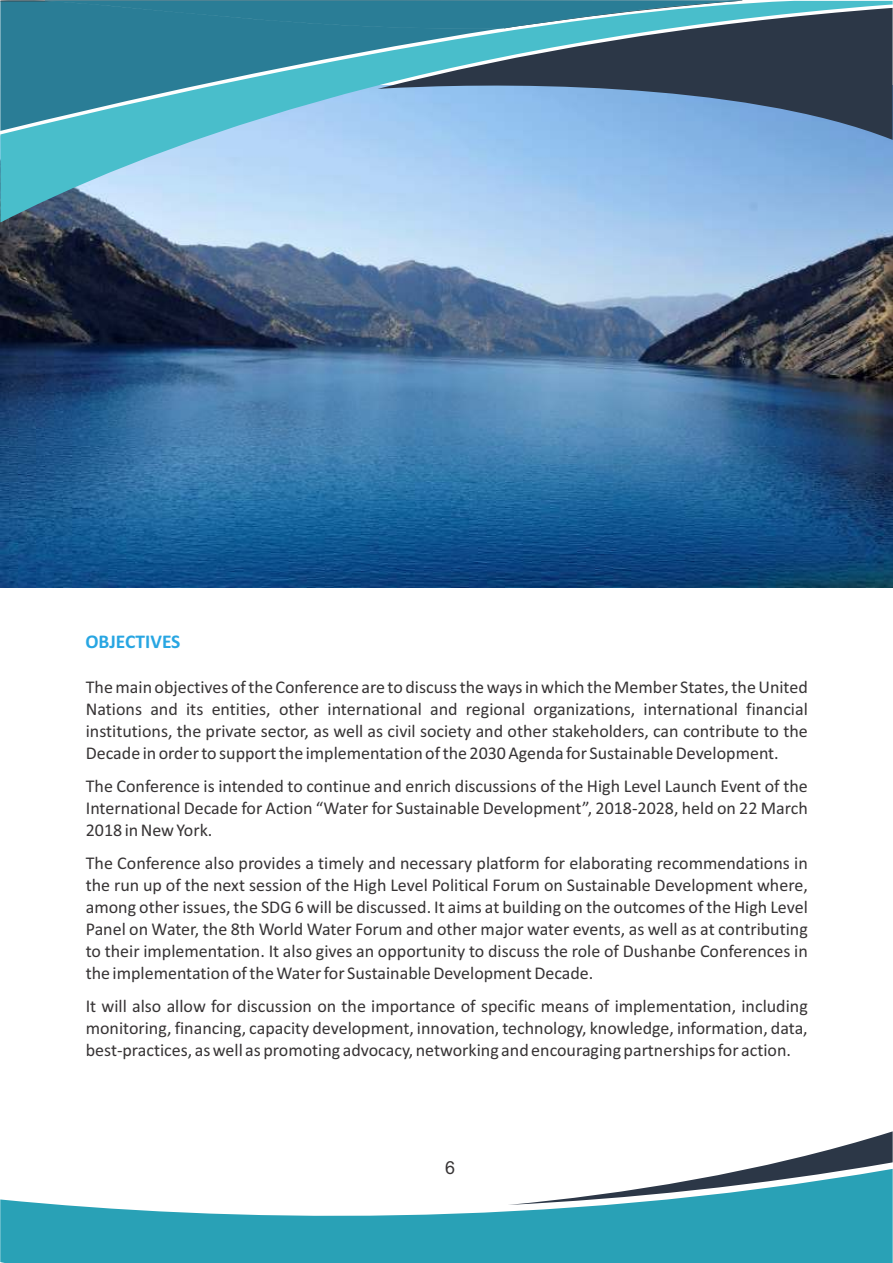
<style>
.page{position:relative;width:893px;height:1263px;background:#fff}
.page>*{position:absolute;margin:0;border:0;box-sizing:border-box;transform-origin:0 0}
.t1{font:700 19.5px "Calibri";color:#28a6e2}
.t2{font:18px/21.9px "Calibri";color:#373435;text-align:justify}
.t3{font:18px "Arial";color:#373435}
</style>
<div class="page">
<img style="left:0;top:222px;width:893px;height:365px">
<svg style="left:0;top:1199px;width:893px;height:64px;fill:#29a1b6"></svg>
<svg style="left:508px;top:1131px;width:385px;height:74px"></svg>
<svg style="left:0;top:1px;width:893px;height:221px"></svg>
<svg style="left:0;top:0;width:742px;height:136px"></svg>
<p class="t1" style="left:85px;top:633px;width:97px">OBJECTIVES</p>
<p class="t2" style="left:86px;top:678px;width:723px">The main objectives of the Conference are to discuss the ways in which the Member States, the United Nations and its entities, other international and regional organizations, international financial institutions, the private sector, as well as civil society and other stakeholders, can contribute to the Decade in order to support the implementation of the 2030 Agenda for Sustainable Development.</p>
<p class="t2" style="left:86px;top:776px;width:723px">The Conference is intended to continue and enrich discussions of the High Level Launch Event of the International Decade for Action “Water for Sustainable Development”, 2018-2028, held on 22 March 2018 in New York.</p>
<p class="t2" style="left:86px;top:853px;width:724px">The Conference also provides a timely and necessary platform for elaborating recommendations in the run up of the next session of the High Level Political Forum on Sustainable Development where, among other issues, the SDG 6 will be discussed. It aims at building on the outcomes of the High Level Panel on Water, the 8th World Water Forum and other major water events, as well as at contributing to their implementation. It also gives an opportunity to discuss the role of Dushanbe Conferences in the implementation of the Water for Sustainable Development Decade.</p>
<p class="t2" style="left:86px;top:996px;width:723px">It will also allow for discussion on the importance of specific means of implementation, including monitoring, financing, capacity development, innovation, technology, knowledge, information, data, best-practices, as well as promoting advocacy, networking and encouraging partnerships for action.</p>
<p class="t3" style="left:445px;top:1161px;width:12px">6</p>
</div>
